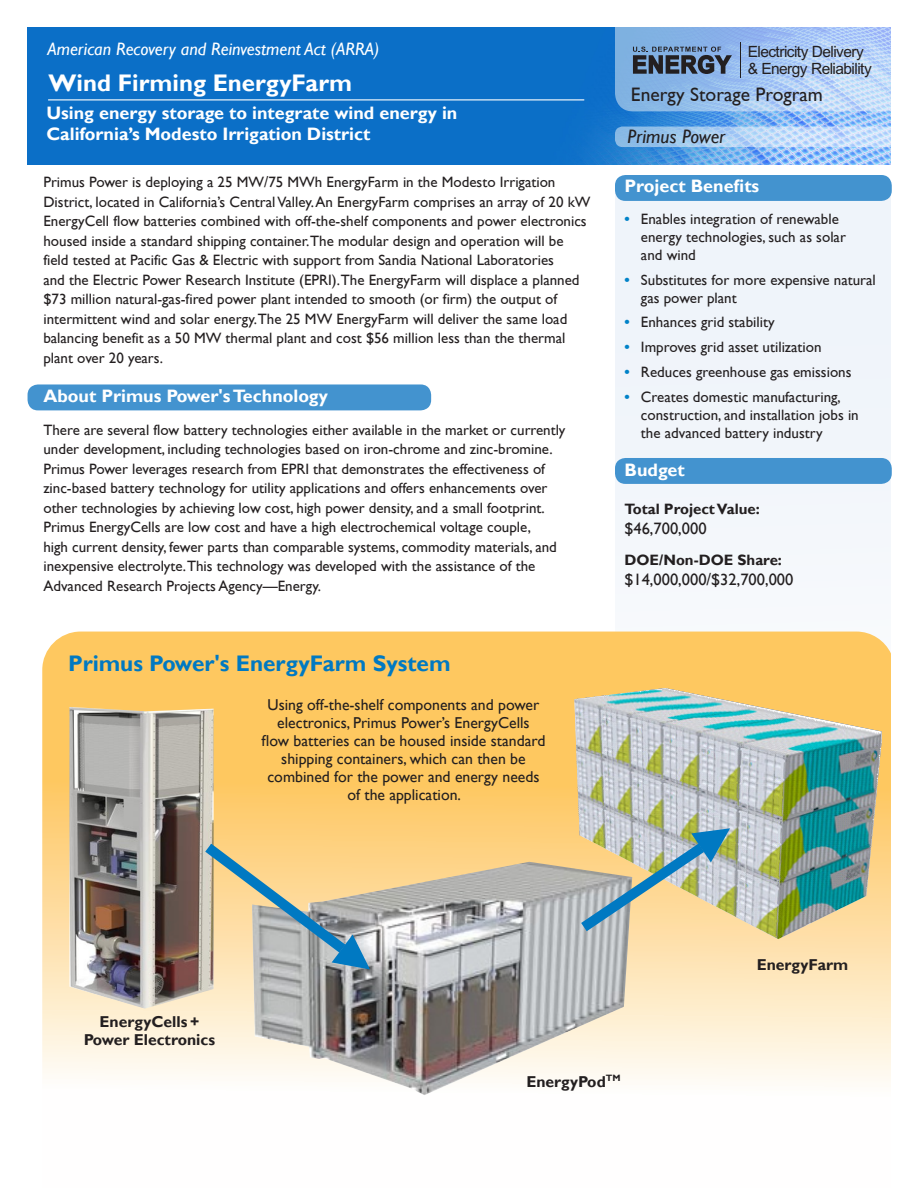
<style>
.page{position:relative;width:918px;height:1188px;background:#fff}
.page>*{position:absolute;margin:0;border:0;box-sizing:border-box;transform-origin:0 0}
.t1{font:700 24px "Gill Sans";color:#fff}
.bullet{font:700 22.5px "Gill Sans";color:#0079c2}
.main{font:19.5px "Gill Sans";color:#231f20}
.main-2{font:italic 19.5px "Gill Sans";color:#231f20}
.subtitle{font:700 18px/21px "Gill Sans";color:#fff}
.main_subtitles{font:700 18px "Gill Sans";color:#fff}
.subtitle-2{font:italic 18px "Gill Sans";color:#fff}
.main-3{font:700 18px "Gill Sans";color:#fff}
.main-4{font:16.5px "Gill Sans";color:#231f20}
.bullet-2{font:15.75px/18px "Gill Sans";color:#231f20;text-align:center}
.bullet-3{font:700 15.75px/18px "Gill Sans";color:#231f20;text-align:center}
.t2{font:15.45px/16.6px "Arial";letter-spacing:-.035em;color:#231f20}
.main-5{font:15px/19.5px "Gill Sans";color:#231f20}
.main_subtitles-2{font:15px/19.5px "Gill Sans";color:#231f20}
.main-6{font:700 15px "Gill Sans";color:#231f20}
.s1{font-weight:700;color:#0082c8}
</style>
<div class="page">
<img style="left:27px;top:27px;width:864px;height:137px">
<svg style="left:615px;top:27px;width:276px;height:84px;background:#99bae3"></svg>
<svg style="left:615px;top:127px;width:276px;height:20px;background:#b2d2f4"></svg>
<div style="left:615px;top:194px;width:276px;height:438px;background:#f0f5fa"></div>
<svg style="left:42px;top:632px;width:849px;height:450px;background:#fdd589"></svg>
<img style="left:252px;top:862px;width:380px;height:233px">
<img style="left:69px;top:707px;width:145px;height:302px">
<img style="left:574px;top:688px;width:308px;height:251px">
<svg style="left:570px;top:828px;width:160px;height:113px;background:#bec1ab"></svg>
<svg style="left:194px;top:834px;width:176px;height:135px;background:#c7bd9e"></svg>
<div style="left:28px;top:384px;width:403px;height:26px;background:#4393cf;border-radius:10px"></div>
<div style="left:615px;top:175px;width:277px;height:26px;background:#4393cf;border-radius:11px"></div>
<div style="left:615px;top:458px;width:277px;height:26px;background:#4393cf;border-radius:11px"></div>
<hr style="left:48px;top:99px;width:536px;height:1px;background:#fff">
<p class="subtitle-2" style="left:47px;top:39px;width:333px">American Recovery and Reinvestment Act (ARRA)</p>
<p class="t1" style="left:49px;top:69px;width:305px">Wind Firming EnergyFarm</p>
<p class="subtitle" style="left:46px;top:103px;width:413px">Using energy storage to integrate wind energy in<br>California’s Modesto Irrigation District</p>
<p class="main-5" style="left:43px;top:173px;width:549px">Primus Power is deploying a 25 MW/75 MWh EnergyFarm in the Modesto Irrigation District, located in California’s Central Valley. An EnergyFarm comprises an array of 20 kW EnergyCell flow batteries combined with off-the-shelf components and power electronics housed inside a standard shipping container.The modular design and operation will be field tested at Pacific Gas &amp; Electric with support from Sandia National Laboratories<br>and the Electric Power Research Institute (EPRI).The EnergyFarm will displace a planned $73 million natural-gas-fired power plant intended to smooth (or firm) the output of intermittent wind and solar energy.The 25 MW EnergyFarm will deliver the same load balancing benefit as a 50 MW thermal plant and cost $56 million less than the thermal plant over 20 years.</p>
<p class="main_subtitles" style="left:43px;top:385px;width:286px">About Primus Power's Technology</p>
<p class="main_subtitles-2" style="left:43px;top:420px;width:524px">There are several flow battery technologies either available in the market or currently under development, including technologies based on iron-chrome and zinc-bromine.<br>Primus Power leverages research from EPRI that demonstrates the effectiveness of zinc-based battery technology for utility applications and offers enhancements over other technologies by achieving low cost, high power density, and a small footprint.<br>Primus EnergyCells are low cost and have a high electrochemical voltage couple,<br>high current density, fewer parts than comparable systems, commodity materials, and inexpensive electrolyte.This technology was developed with the assistance of the Advanced Research Projects Agency—Energy.</p>
<p class="bullet" style="left:68px;top:649px;width:384px">Primus Power's EnergyFarm System</p>
<p class="bullet-2" style="left:262px;top:696px;width:286px">Using off-the-shelf components and power electronics, Primus Power’s EnergyCells flow batteries can be housed inside standard shipping containers, which can then be combined for the power and energy needs of the application.</p>
<p class="t2" style="left:748px;top:45px;width:126px">Electricity Delivery &amp; Energy Reliability</p>
<p class="main" style="left:631px;top:84px;width:193px">Energy Storage Program</p>
<p class="main-2" style="left:627px;top:125px;width:99px">Primus Power</p>
<p class="main_subtitles" style="left:624px;top:175px;width:136px">Project Benefits</p>
<p class="main-5" style="left:641px;top:210px;width:206px;line-height:18px;text-indent:-16px"><span class="s1">•</span> Enables integration of renewable energy technologies, such as solar and wind</p>
<p class="main-5" style="left:641px;top:271px;width:236px;line-height:18px;text-indent:-16px"><span class="s1">•</span> Substitutes for more expensive natural gas power plant</p>
<p class="main-5" style="left:624px;top:313px;width:152px"><span class="s1">•</span> Enhances grid stability</p>
<p class="main-5" style="left:624px;top:337px;width:199px"><span class="s1">•</span> Improves grid asset utilization</p>
<p class="main-5" style="left:624px;top:362px;width:229px"><span class="s1">•</span> Reduces greenhouse gas emissions</p>
<p class="main-5" style="left:641px;top:388px;width:219px;line-height:18px;text-indent:-16px"><span class="s1">•</span> Creates domestic manufacturing, construction, and installation jobs in the advanced battery industry</p>
<p class="main-3" style="left:624px;top:459px;width:62px">Budget</p>
<p class="main-6" style="left:624px;top:500px;width:137px">Total Project Value:</p>
<p class="main-4" style="left:624px;top:519px;width:84px">$46,700,000</p>
<p class="main-6" style="left:624px;top:551px;width:159px">DOE/Non-DOE Share:</p>
<p class="main-4" style="left:624px;top:570px;width:170px">$14,000,000/$32,700,000</p>
<p class="bullet-3" style="left:84px;top:1013px;width:133px">EnergyCells +<br>Power Electronics</p>
<p class="bullet-3" style="left:757px;top:957px;width:93px">EnergyFarm</p>
<p class="bullet-3" style="left:526px;top:1073px;width:96px">EnergyPod<sup>TM</sup></p>
</div>
